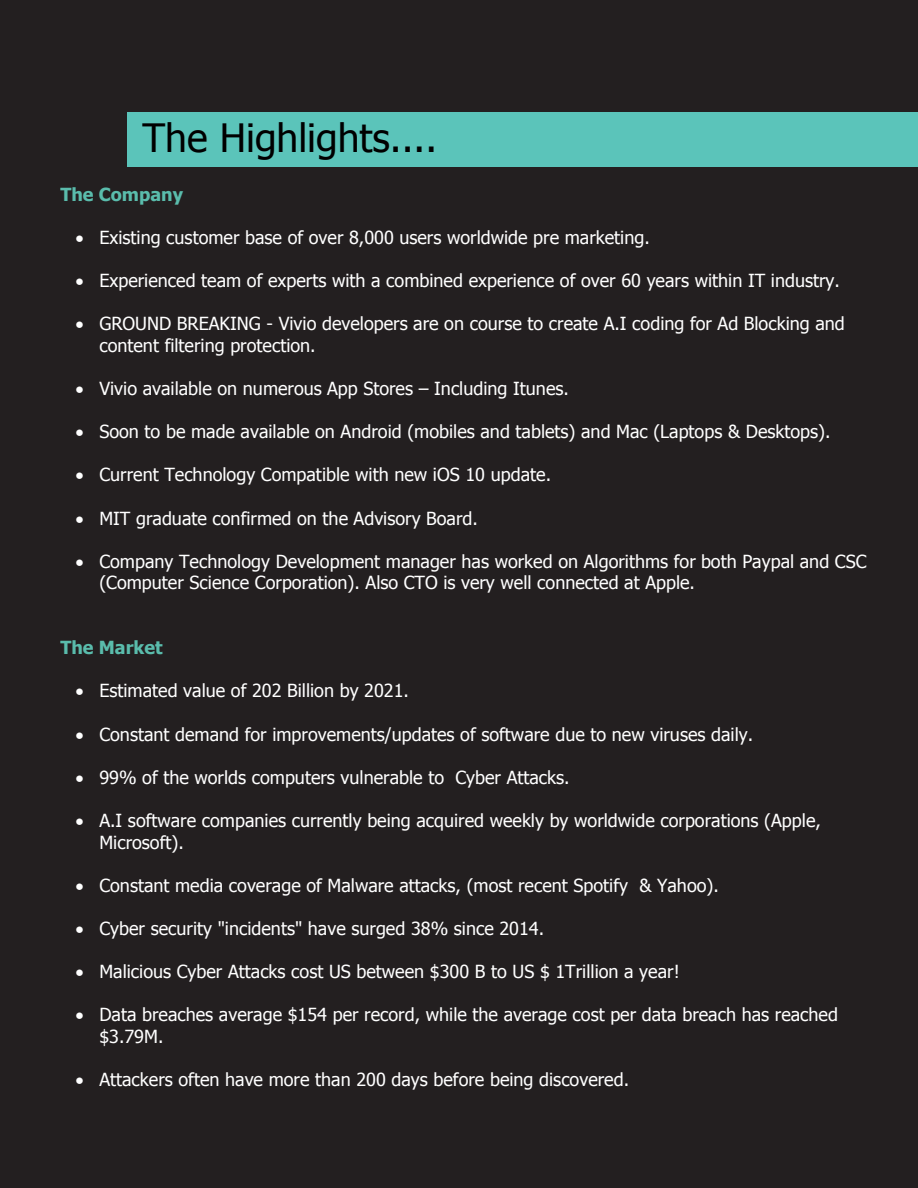
<style>
.page{position:relative;width:918px;height:1188px;background:#231f20}
.page>*{position:absolute;margin:0;border:0;box-sizing:border-box;transform-origin:0 0}
.t1{font:39px "Tahoma";color:#000}
.t2{font:18px/21.6px "Tahoma";color:#fff}
.t3{font:700 18px "Tahoma";color:#5abcac}
</style>
<div class="page">
<div style="left:128px;top:112px;width:790px;height:54px;background:#5bc4ba"></div>
<h1 class="t1" style="left:143px;top:113px;width:296px">The Highlights....</h1>
<p class="t3" style="left:60px;top:183px;width:124px">The Company</p>
<p class="t2" style="left:75px;top:226px;width:576px">❖ Existing customer base of over 8,000 users worldwide pre marketing.</p>
<p class="t2" style="left:75px;top:269px;width:766px">❖ Experienced team of experts with a combined experience of over 60 years within IT industry.</p>
<p class="t2" style="left:99px;top:312px;width:747px;text-indent:-24px">❖ GROUND BREAKING - Vivio developers are on course to create A.I coding for Ad Blocking and content filtering protection.</p>
<p class="t2" style="left:75px;top:377px;width:495px">❖ Vivio available on numerous App Stores – Including Itunes.</p>
<p class="t2" style="left:75px;top:420px;width:757px">❖ Soon to be made available on Android (mobiles and tablets) and Mac (Laptops &amp; Desktops).</p>
<p class="t2" style="left:75px;top:463px;width:477px">❖ Current Technology Compatible with new iOS 10 update.</p>
<p class="t2" style="left:75px;top:507px;width:404px">❖ MIT graduate confirmed on the Advisory Board.</p>
<p class="t2" style="left:99px;top:550px;width:769px;text-indent:-24px">❖ Company Technology Development manager has worked on Algorithms for both Paypal and CSC (Computer Science Corporation). Also CTO is very well connected at Apple.</p>
<p class="t3" style="left:60px;top:636px;width:104px">The Market</p>
<p class="t2" style="left:75px;top:679px;width:335px">❖ Estimated value of 202 Billion by 2021.</p>
<p class="t2" style="left:75px;top:723px;width:679px">❖ Constant demand for improvements/updates of software due to new viruses daily.</p>
<p class="t2" style="left:75px;top:766px;width:496px">❖ 99% of the worlds computers vulnerable to Cyber Attacks.</p>
<p class="t2" style="left:99px;top:809px;width:723px;text-indent:-24px">❖ A.I software companies currently being acquired weekly by worldwide corporations (Apple,<br>Microsoft).</p>
<p class="t2" style="left:75px;top:874px;width:645px">❖ Constant media coverage of Malware attacks, (most recent Spotify &amp; Yahoo).</p>
<p class="t2" style="left:75px;top:917px;width:470px">❖ Cyber security "incidents" have surged 38% since 2014.</p>
<p class="t2" style="left:75px;top:960px;width:606px">❖ Malicious Cyber Attacks cost US between $300 B to US $ 1Trillion a year!</p>
<p class="t2" style="left:99px;top:1003px;width:740px;text-indent:-24px">❖ Data breaches average $154 per record, while the average cost per data breach has reached $3.79M.</p>
<p class="t2" style="left:75px;top:1068px;width:555px">❖ Attackers often have more than 200 days before being discovered.</p>
</div>
